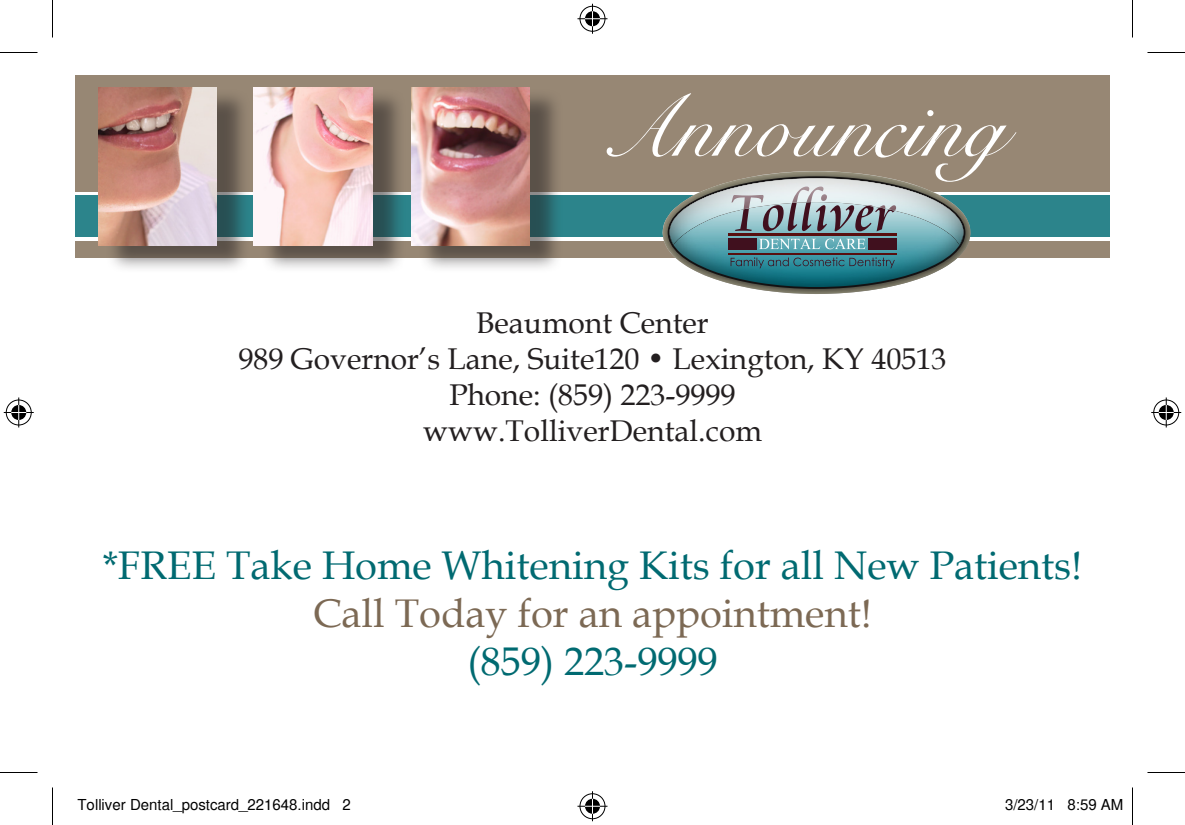
<style>
.page{position:relative;width:1185px;height:825px;background:#fff}
.page>*{position:absolute;margin:0;border:0;box-sizing:border-box;transform-origin:0 0}
.t1{font:90px "Snell BT";color:#fff}
.t2{font:40px "Book Antiqua";color:#006a71}
.t3{font:40px "Book Antiqua";color:#7c6954}
.t4{font:30px "Book Antiqua";color:#231f20}
.t5{font:15px "Helvetica";color:#000}
</style>
<div class="page">
<div style="left:75px;top:75px;width:1035px;height:116px;background:#978774"></div>
<div style="left:75px;top:195px;width:1035px;height:41px;background:#2c848b"></div>
<div style="left:75px;top:241px;width:1035px;height:17px;background:#978774"></div>
<div style="left:105px;top:88px;width:146px;height:185px;background:#231f20;opacity:.52"></div>
<img style="left:99px;top:88px;width:118px;height:157px">
<div style="left:418px;top:88px;width:145px;height:186px;background:#231f20;opacity:.52"></div>
<img style="left:411px;top:88px;width:119px;height:158px">
<div style="left:260px;top:88px;width:146px;height:186px;background:#231f20;opacity:.52"></div>
<img style="left:254px;top:88px;width:118px;height:158px">
<img style="left:663px;top:171px;width:307px;height:123px">
<img style="left:668px;top:176px;width:297px;height:113px">
<img style="left:670px;top:245px;width:294px;height:42px">
<img style="left:800px;top:245px;width:65px;height:4px">
<img style="left:729px;top:245px;width:28px;height:5px">
<img style="left:868px;top:245px;width:28px;height:5px">
<img style="left:729px;top:253px;width:167px;height:2px">
<img style="left:731px;top:257px;width:158px;height:9px">
<img style="left:670px;top:178px;width:294px;height:67px">
<img style="left:731px;top:187px;width:165px;height:24px">
<hr style="left:0;top:52px;width:38px;height:1px;background:#000">
<hr style="left:1148px;top:52px;width:37px;height:1px;background:#000">
<hr style="left:0;top:772px;width:38px;height:1px;background:#000">
<hr style="left:1148px;top:772px;width:37px;height:1px;background:#000">
<hr style="left:52px;top:0;width:1px;height:38px;background:#000">
<hr style="left:52px;top:788px;width:1px;height:37px;background:#000">
<hr style="left:1132px;top:0;width:1px;height:38px;background:#000">
<hr style="left:1132px;top:788px;width:1px;height:37px;background:#000">
<div style="left:578px;top:5px;width:29px;height:28px;border:3px solid #fff;border-radius:50%"></div>
<hr style="left:578px;top:17px;width:30px;height:3px;background:#fff">
<hr style="left:591px;top:4px;width:3px;height:30px;background:#fff">
<div style="left:583px;top:10px;width:19px;height:18px;border:3px solid #fff;border-radius:50%"></div>
<div style="left:580px;top:6px;width:25px;height:26px;border:1px solid #000;border-radius:50%"></div>
<hr style="left:578px;top:18px;width:30px;height:1px;background:#000">
<hr style="left:592px;top:4px;width:1px;height:30px;background:#000">
<svg style="left:585px;top:11px;width:15px;height:15px"></svg>
<div style="left:578px;top:792px;width:29px;height:28px;border:3px solid #fff;border-radius:50%"></div>
<hr style="left:578px;top:805px;width:30px;height:3px;background:#fff">
<hr style="left:591px;top:791px;width:3px;height:30px;background:#fff">
<div style="left:583px;top:797px;width:19px;height:18px;border:3px solid #fff;border-radius:50%"></div>
<div style="left:580px;top:793px;width:25px;height:26px;border:1px solid #000;border-radius:50%"></div>
<hr style="left:578px;top:806px;width:30px;height:1px;background:#000">
<hr style="left:592px;top:791px;width:1px;height:30px;background:#000">
<svg style="left:585px;top:799px;width:15px;height:15px"></svg>
<div style="left:5px;top:398px;width:28px;height:29px;border:3px solid #fff;border-radius:50%"></div>
<hr style="left:4px;top:411px;width:30px;height:3px;background:#fff">
<hr style="left:17px;top:398px;width:3px;height:30px;background:#fff">
<div style="left:10px;top:403px;width:18px;height:19px;border:3px solid #fff;border-radius:50%"></div>
<div style="left:6px;top:400px;width:26px;height:25px;border:1px solid #000;border-radius:50%"></div>
<hr style="left:4px;top:412px;width:30px;height:1px;background:#000">
<hr style="left:18px;top:398px;width:1px;height:30px;background:#000">
<svg style="left:11px;top:405px;width:15px;height:15px"></svg>
<div style="left:1152px;top:398px;width:28px;height:29px;border:3px solid #fff;border-radius:50%"></div>
<hr style="left:1151px;top:411px;width:30px;height:3px;background:#fff">
<hr style="left:1165px;top:398px;width:3px;height:30px;background:#fff">
<div style="left:1157px;top:403px;width:18px;height:19px;border:3px solid #fff;border-radius:50%"></div>
<div style="left:1153px;top:400px;width:26px;height:25px;border:1px solid #000;border-radius:50%"></div>
<hr style="left:1151px;top:412px;width:30px;height:1px;background:#000">
<hr style="left:1166px;top:398px;width:1px;height:30px;background:#000">
<svg style="left:1159px;top:405px;width:15px;height:15px"></svg>
<p class="t1" style="left:635px;top:70px;width:450px">Announcing</p>
<p class="t4" style="left:476px;top:302px;width:234px">Beaumont Center</p>
<p class="t4" style="left:238px;top:338px;width:710px">989 Governor’s Lane, Suite120 • Lexington, KY 40513</p>
<p class="t4" style="left:449px;top:374px;width:288px">Phone: (859) 223-9999</p>
<p class="t4" style="left:423px;top:410px;width:340px">www.TolliverDental.com</p>
<p class="t2" style="left:103px;top:538px;width:981px">*FREE Take Home Whitening Kits for all New Patients!</p>
<p class="t3" style="left:313px;top:586px;width:560px">Call Today for an appointment!</p>
<p class="t2" style="left:468px;top:634px;width:251px">(859) 223-9999</p>
<p class="t5" style="left:78px;top:796px;width:275px">Tolliver Dental_postcard_221648.indd 2</p>
<p class="t5" style="left:1005px;top:796px;width:120px">3/23/11 8:59 AM</p>
</div>
